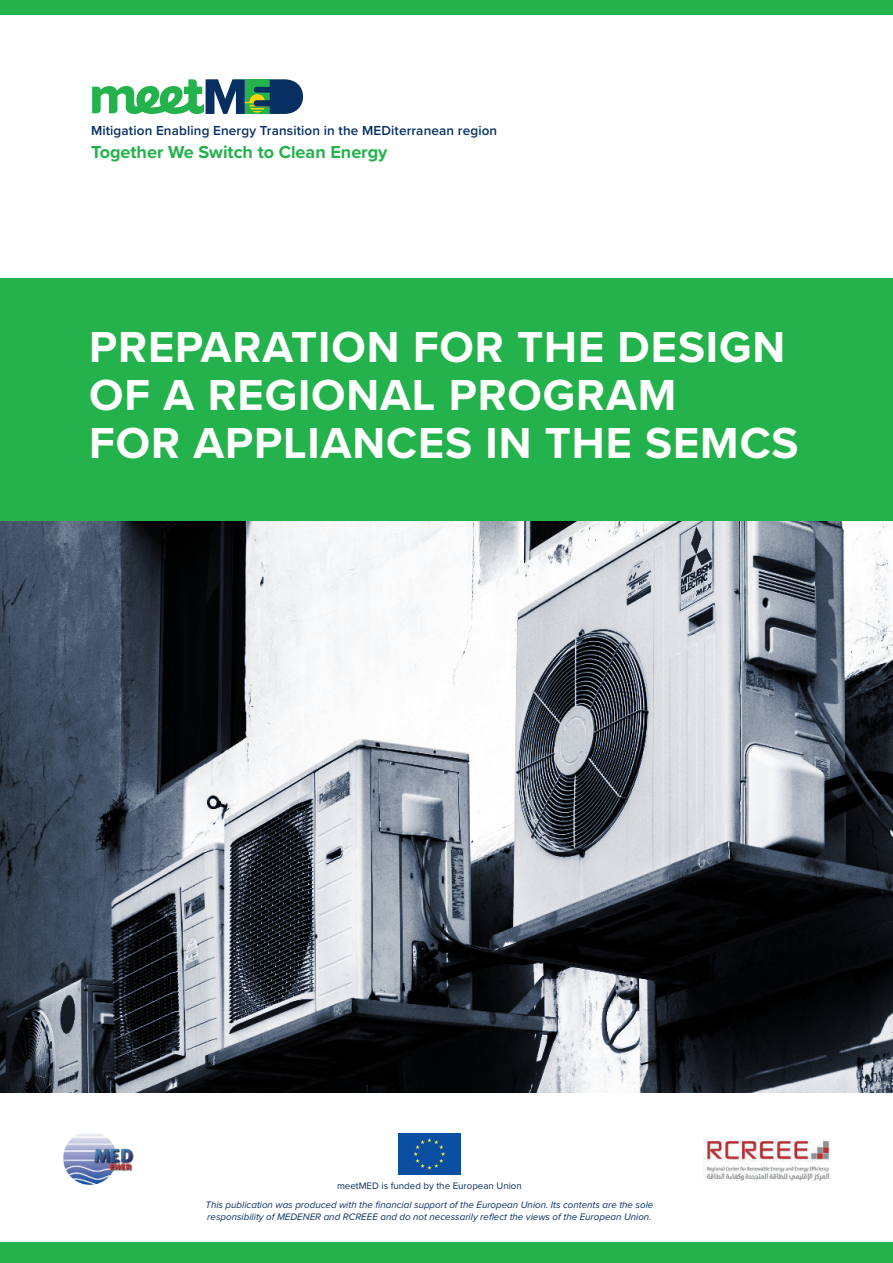
<style>
.page{position:relative;width:893px;height:1263px;background:#fff}
.page>*{position:absolute;margin:0;border:0;box-sizing:border-box;transform-origin:0 0}
.t1{font:700 45px/48px "Proxima Nova";letter-spacing:.02em;color:#fff}
.t2{font:700 18px "Proxima Nova";color:#23b24b}
.t3{font:600 13.5px "Proxima Nova";letter-spacing:.01em;color:#082f62}
.t4{font:italic 9.75px/11.7px "Proxima Nova";color:#082f62}
.t5{font:9.75px "Proxima Nova";color:#082f62}
</style>
<div class="page">
<div style="left:0;top:1242px;width:893px;height:21px;background:#23b24b"></div>
<div style="left:0;top:0;width:893px;height:15px;background:#23b24b"></div>
<svg style="left:92px;top:79px;width:211px;height:35px"></svg>
<img style="left:63px;top:1133px;width:71px;height:53px">
<img style="left:703px;top:1139px;width:127px;height:41px">
<div style="left:398px;top:1133px;width:63px;height:41px;background:#0a4fa2"></div>
<svg style="left:414px;top:1138px;width:31px;height:31px"></svg>
<svg style="left:0;top:521px;width:893px;height:572px"></svg>
<div style="left:0;top:279px;width:893px;height:242px;background:#23b24b"></div>
<h3 class="t3" style="left:91px;top:125px;width:408px">Mitigation Enabling Energy Transition in the MEDiterranean region</h3>
<h2 class="t2" style="left:91px;top:144px;width:298px">Together We Switch to Clean Energy</h2>
<h1 class="t1" style="left:89px;top:326px;width:711px">PREPARATION FOR THE DESIGN<br>OF A REGIONAL PROGRAM<br>FOR APPLIANCES IN THE SEMCS</h1>
<p class="t5" style="left:337px;top:1181px;width:186px">meetMED is funded by the European Union</p>
<p class="t4" style="left:205px;top:1199px;width:449px">This publication was produced with the financial support of the European Union. Its contents are the sole responsibility of MEDENER and RCREEE and do not necessarily reflect the views of the European Union.</p>
</div>
